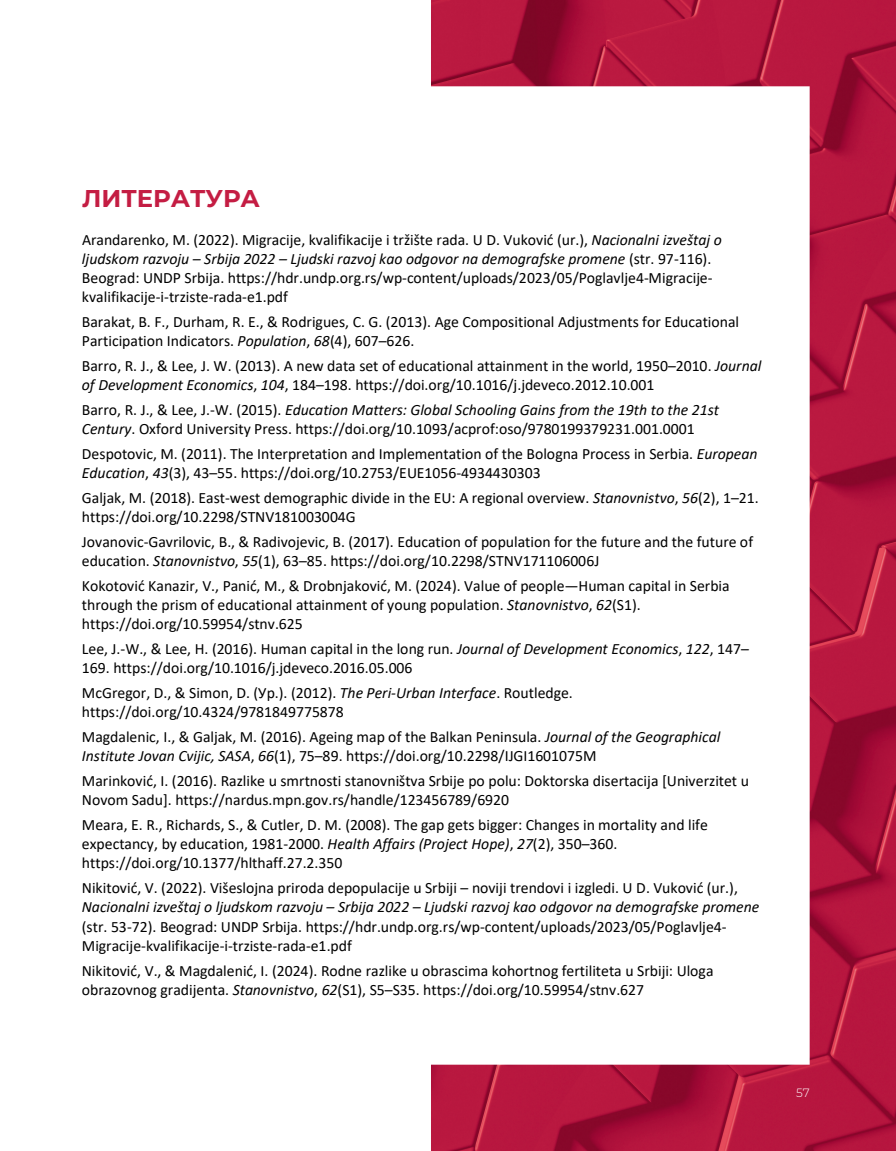
<style>
.page{position:relative;width:896px;height:1151px;background:#fff}
.page>*{position:absolute;margin:0;border:0;box-sizing:border-box;transform-origin:0 0}
.t1{font:700 24.3px "Montserrat";letter-spacing:-.005em;color:#c41d43}
.t2{font:15.75px/19.2px "Calibri";color:#000}
.t3{font:italic 15.75px "Calibri";color:#000}
.t4{font:300 12px "Montserrat";color:#fff}
.s1{font-style:italic}
</style>
<div class="page">
<img style="left:431px;top:0;width:464px;height:1151px">
<h1 class="t1" style="left:82px;top:181px;width:179px">ЛИТЕРАТУРА</h1>
<p class="t2" style="left:82px;top:230px;width:641px">Arandarenko, M. (2022). Migracije, kvalifikacije i tržište rada. U D. Vuković (ur.), <span class="s1">Nacionalni izveštaj o ljudskom razvoju – Srbija 2022 – Ljudski razvoj kao odgovor na demografske promene</span> (str. 97-116).<br>Beograd: UNDP Srbija. https://hdr.undp.org.rs/wp-content/uploads/2023/05/Poglavlje4-Migracije&shy;kvalifikacije-i-trziste-rada-e1.pdf</p>
<p class="t2" style="left:82px;top:312px;width:658px">Barakat, B. F., Durham, R. E., &amp; Rodrigues, C. G. (2013). Age Compositional Adjustments for Educational<br>Participation Indicators. <span class="s1">Population</span>, <span class="s1">68</span>(4), 607–626.</p>
<p class="t2" style="left:82px;top:356px;width:681px">Barro, R. J., &amp; Lee, J. W. (2013). A new data set of educational attainment in the world, 1950–2010. <span class="s1">Journal of Development Economics</span>, <span class="s1">104</span>, 184–198. https://doi.org/10.1016/j.jdeveco.2012.10.001</p>
<p class="t2" style="left:82px;top:400px;width:638px">Barro, R. J., &amp; Lee, J.-W. (2015). <span class="s1">Education Matters: Global Schooling Gains from the 19th to the 21st<br>Century</span>. Oxford University Press. https://doi.org/10.1093/acprof:oso/9780199379231.001.0001</p>
<p class="t2" style="left:82px;top:444px;width:677px">Despotovic, M. (2011). The Interpretation and Implementation of the Bologna Process in Serbia. <span class="s1">European<br>Education</span>, <span class="s1">43</span>(3), 43–55. https://doi.org/10.2753/EUE1056-4934430303</p>
<p class="t2" style="left:82px;top:488px;width:678px">Galjak, M. (2018). East-west demographic divide in the EU: A regional overview. <span class="s1">Stanovnistvo</span>, <span class="s1">56</span>(2), 1–21. https://doi.org/10.2298/STNV181003004G</p>
<p class="t2" style="left:82px;top:532px;width:672px">Jovanovic-Gavrilovic, B., &amp; Radivojevic, B. (2017). Education of population for the future and the future of education. <span class="s1">Stanovnistvo</span>, <span class="s1">55</span>(1), 63–85. https://doi.org/10.2298/STNV171106006J</p>
<p class="t2" style="left:82px;top:576px;width:649px">Kokotović Kanazir, V., Panić, M., &amp; Drobnjaković, M. (2024). Value of people—Human capital in Serbia through the prism of educational attainment of young population. <span class="s1">Stanovnistvo</span>, <span class="s1">62</span>(S1). https://doi.org/10.59954/stnv.625</p>
<p class="t2" style="left:82px;top:639px;width:668px">Lee, J.-W., &amp; Lee, H. (2016). Human capital in the long run. <span class="s1">Journal of Development Economics</span>, <span class="s1">122</span>, 147–<br>169. https://doi.org/10.1016/j.jdeveco.2016.05.006</p>
<p class="t2" style="left:82px;top:683px;width:492px">McGregor, D., &amp; Simon, D. (Ур.). (2012). <span class="s1">The Peri-Urban Interface</span>. Routledge. https://doi.org/10.4324/9781849775878</p>
<p class="t2" style="left:82px;top:727px;width:640px">Magdalenic, I., &amp; Galjak, M. (2016). Ageing map of the Balkan Peninsula. <span class="s1">Journal of the Geographical<br>Institute Jovan Cvijic, SASA</span>, <span class="s1">66</span>(1), 75–89. https://doi.org/10.2298/IJGI1601075M</p>
<p class="t2" style="left:82px;top:771px;width:668px">Marinković, I. (2016). Razlike u smrtnosti stanovništva Srbije po polu: Doktorska disertacija [Univerzitet u<br>Novom Sadu]. https://nardus.mpn.gov.rs/handle/123456789/6920</p>
<p class="t2" style="left:82px;top:815px;width:627px">Meara, E. R., Richards, S., &amp; Cutler, D. M. (2008). The gap gets bigger: Changes in mortality and life expectancy, by education, 1981-2000. <span class="s1">Health Affairs (Project Hope)</span>, <span class="s1">27</span>(2), 350–360. https://doi.org/10.1377/hlthaff.27.2.350</p>
<p class="t2" style="left:82px;top:878px;width:657px">Nikitović, V. (2022). Višeslojna priroda depopulacije u Srbiji – noviji trendovi i izgledi. U D. Vuković (ur.),</p>
<p class="t3" style="left:82px;top:896px;width:678px">Nacionalni izveštaj o ljudskom razvoju – Srbija 2022 – Ljudski razvoj kao odgovor na demografske promene</p>
<p class="t2" style="left:82px;top:916px;width:646px">(str. 53-72). Beograd: UNDP Srbija. https://hdr.undp.org.rs/wp-content/uploads/2023/05/Poglavlje4-<br>Migracije-kvalifikacije-i-trziste-rada-e1.pdf</p>
<p class="t2" style="left:82px;top:960px;width:633px">Nikitović, V., &amp; Magdalenić, I. (2024). Rodne razlike u obrascima kohortnog fertiliteta u Srbiji: Uloga obrazovnog gradijenta. <span class="s1">Stanovnistvo</span>, <span class="s1">62</span>(S1), S5–S35. https://doi.org/10.59954/stnv.627</p>
<p class="t4" style="left:796px;top:1084px;width:15px">57</p>
</div>
